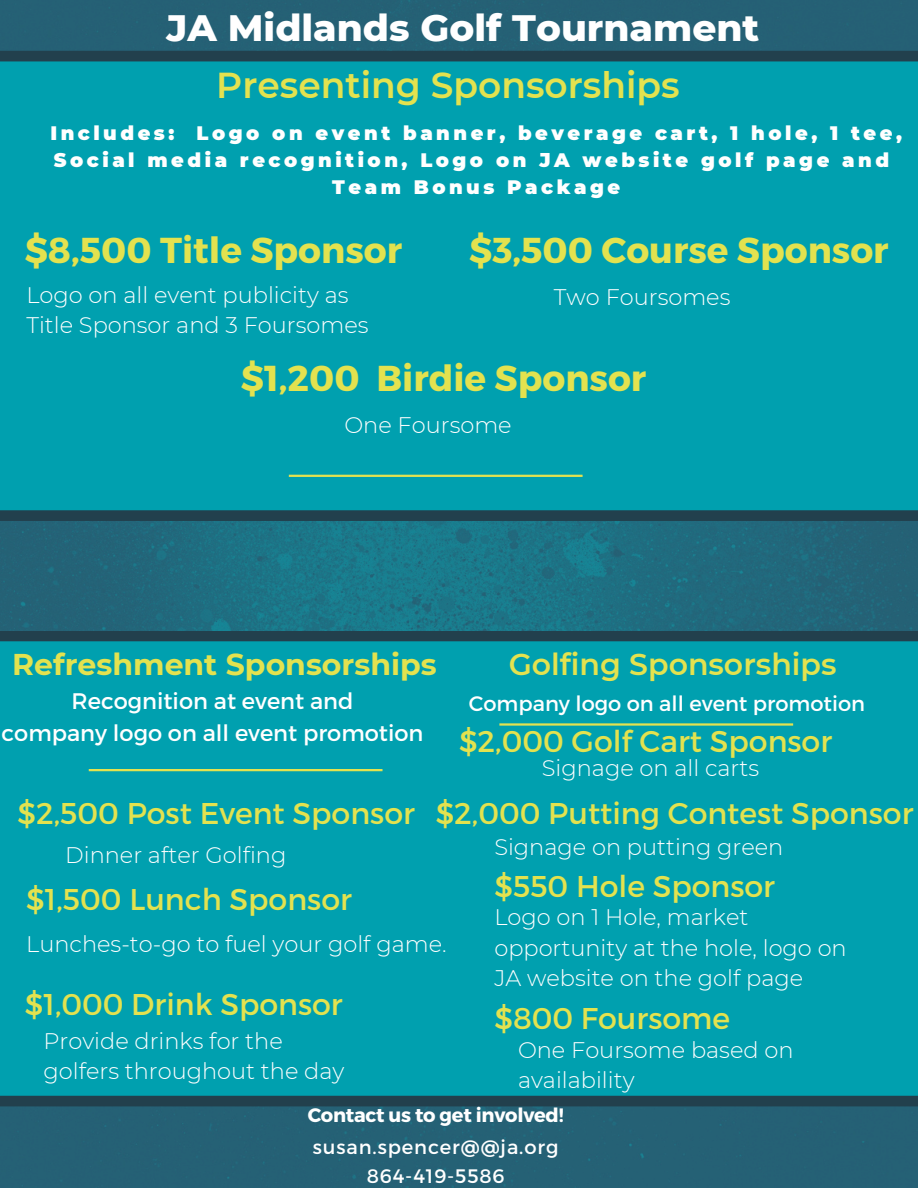
<style>
.page{position:relative;width:918px;height:1188px;background:#fff}
.page>*{position:absolute;margin:0;border:0;box-sizing:border-box;transform-origin:0 0}
.t1{font:800 37.5px "Montserrat";color:#fff}
.t2{font:700 36px "Montserrat";color:#e3e24f}
.t3{font:600 36px "Montserrat";color:#e3e24f}
.t4{font:30px "Montserrat";color:#e3e24f}
.t5{font:700 30px "Montserrat";color:#e3e24f}
.t6{font:600 30px "Montserrat";color:#e3e24f}
.t7{font:300 22.5px/30.3px "Montserrat";color:#fff}
.t8{font:22.5px/31.5px "Montserrat";color:#fff;text-align:center}
.t9{font:21px "Montserrat";color:#fff}
.t10{font:900 19.5px/27px "Montserrat";letter-spacing:.18em;color:#fff;text-align:center}
.t11{font:19.5px "Montserrat";letter-spacing:.045em;color:#fff}
.t12{font:700 19.5px "Montserrat";letter-spacing:-.015em;color:#fff}
</style>
<div class="page">
<img style="left:0;top:0;width:918px;height:1188px">
<div style="left:0;top:51px;width:918px;height:470px;background:#00a0af"></div>
<div style="left:0;top:631px;width:918px;height:475px;background:#00a0af"></div>
<hr style="left:289px;top:475px;width:294px;height:2px;background:#e3e24f">
<hr style="left:89px;top:769px;width:294px;height:2px;background:#e3e24f">
<hr style="left:499px;top:723px;width:294px;height:3px;background:#e3e24f">
<h4 class="t1" style="left:167px;top:5px;width:594px">JA Midlands Golf Tournament</h4>
<h4 class="t3" style="left:216px;top:63px;width:465px">Presenting Sponsorships</h4>
<h4 class="t10" style="left:50px;top:119px;width:853px">Includes: Logo on event banner, beverage cart, 1 hole, 1 tee,<br>Social media recognition, Logo on JA website golf page and<br>Team Bonus Package</h4>
<p class="t2" style="left:25px;top:227px;width:379px">$8,500 Title Sponsor</p>
<h2 class="t2" style="left:469px;top:227px;width:421px">$3,500 Course Sponsor</h2>
<h4 class="t7" style="left:26px;top:280px;width:344px">Logo on all event publicity as<br>Title Sponsor and 3 Foursomes</h4>
<h3 class="t7" style="left:554px;top:282px;width:178px">Two Foursomes</h3>
<h2 class="t2" style="left:241px;top:355px;width:407px">$1,200 Birdie Sponsor</h2>
<p class="t7" style="left:344px;top:410px;width:169px">One Foursome</p>
<h4 class="t5" style="left:12px;top:646px;width:426px">Refreshment Sponsorships</h4>
<h1 class="t8" style="left:2px;top:684px;width:423px">Recognition at event and<br>company logo on all event promotion</h1>
<p class="t6" style="left:509px;top:646px;width:329px">Golfing Sponsorships</p>
<h3 class="t9" style="left:469px;top:690px;width:398px">Company logo on all event promotion</h3>
<h3 class="t4" style="left:459px;top:721px;width:375px">$2,000 Golf Cart Sponsor</h3>
<h4 class="t7" style="left:542px;top:753px;width:219px">Signage on all carts</h4>
<h1 class="t4" style="left:18px;top:794px;width:399px">$2,500 Post Event Sponsor</h1>
<h1 class="t7" style="left:65px;top:839px;width:223px">Dinner after Golfing</h1>
<h5 class="t4" style="left:26px;top:880px;width:327px">$1,500 Lunch Sponsor</h5>
<h1 class="t7" style="left:26px;top:929px;width:422px">Lunches-to-go to fuel your golf game.</h1>
<h1 class="t4" style="left:25px;top:984px;width:319px">$1,000 Drink Sponsor</h1>
<h4 class="t7" style="left:44px;top:1025px;width:302px">Provide drinks for the golfers throughout the day</h4>
<h3 class="t4" style="left:436px;top:794px;width:479px">$2,000 Putting Contest Sponsor</h3>
<h4 class="t7" style="left:494px;top:832px;width:290px">Signage on putting green</h4>
<h3 class="t4" style="left:494px;top:867px;width:282px">$550 Hole Sponsor</h3>
<h4 class="t7" style="left:494px;top:902px;width:354px">Logo on 1 Hole, market opportunity at the hole, logo on<br>JA website on the golf page</h4>
<h4 class="t4" style="left:494px;top:999px;width:237px">$800 Foursome</h4>
<h3 class="t7" style="left:518px;top:1035px;width:277px">One Foursome based on availability</h3>
<h4 class="t12" style="left:308px;top:1102px;width:257px">Contact us to get involved!</h4>
<h3 class="t11" style="left:313px;top:1135px;width:247px">susan.spencer@@ja.org</h3>
<h4 class="t11" style="left:367px;top:1163px;width:139px">864-419-5586</h4>
</div>
